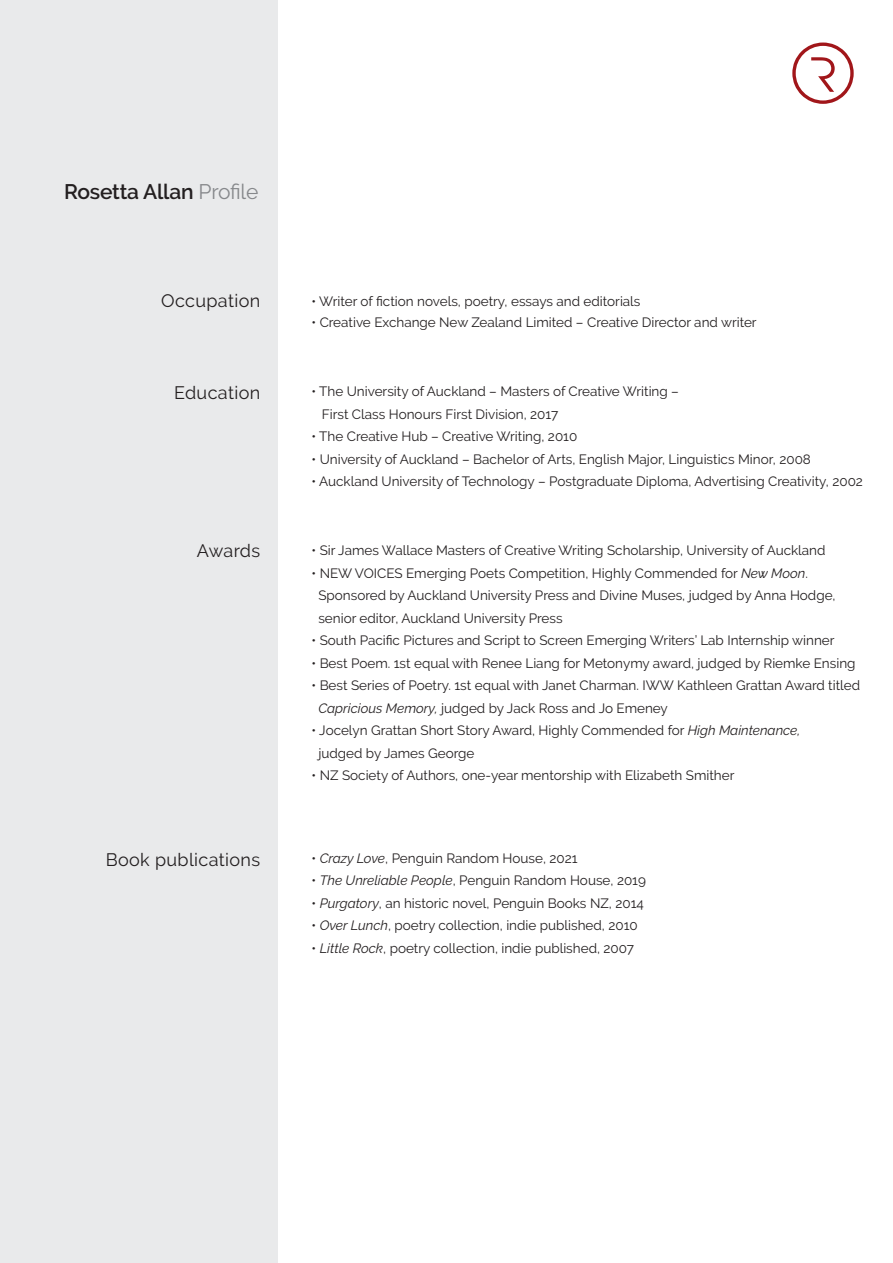
<style>
.page{position:relative;width:893px;height:1263px;background:#fff}
.page>*{position:absolute;margin:0;border:0;box-sizing:border-box;transform-origin:0 0}
.t1{font:600 21px "Raleway";letter-spacing:-.01em;color:#231f20}
.t2{font:18px "Raleway";letter-spacing:.02em;color:#231f20}
.t3{font:13.5px/22.5px "Raleway";color:#231f20}
.s1{font-weight:400;color:#86888b}
.s2{font-style:italic}
</style>
<div class="page">
<div style="left:0;top:0;width:278px;height:1263px;background:#e9eaeb"></div>
<svg style="left:792px;top:43px;width:62px;height:61px"></svg>
<p class="t1" style="left:64px;top:180px;width:196px">Rosetta Allan <span class="s1">Profile</span></p>
<p class="t2" style="left:161px;top:290px;width:101px">Occupation</p>
<p class="t3" style="left:311px;top:290px;width:331px">• Writer of fiction novels, poetry, essays and editorials</p>
<p class="t3" style="left:311px;top:311px;width:447px">• Creative Exchange New Zealand Limited – Creative Director and writer</p>
<p class="t2" style="left:174px;top:382px;width:88px">Education</p>
<p class="t3" style="left:322px;top:380px;width:359px;text-indent:-10px">• The University of Auckland – Masters of Creative Writing –<br>First Class Honours First Division, 2017</p>
<p class="t3" style="left:311px;top:425px;width:267px">• The Creative Hub – Creative Writing, 2010</p>
<p class="t3" style="left:311px;top:448px;width:501px">• University of Auckland – Bachelor of Arts, English Major, Linguistics Minor, 2008</p>
<p class="t3" style="left:311px;top:470px;width:553px">• Auckland University of Technology – Postgraduate Diploma, Advertising Creativity, 2002</p>
<p class="t2" style="left:197px;top:540px;width:65px">Awards</p>
<p class="t3" style="left:311px;top:539px;width:516px">• Sir James Wallace Masters of Creative Writing Scholarship, University of Auckland</p>
<p class="t3" style="left:318px;top:562px;width:519px;text-indent:-7px">• NEW VOICES Emerging Poets Competition, Highly Commended for <span class="s2">New Moon</span>.<br>Sponsored by Auckland University Press and Divine Muses, judged by Anna Hodge, senior editor, Auckland University Press</p>
<p class="t3" style="left:311px;top:629px;width:525px">• South Pacific Pictures and Script to Screen Emerging Writers’ Lab Internship winner</p>
<p class="t3" style="left:311px;top:652px;width:546px">• Best Poem. 1st equal with Renee Liang for Metonymy award, judged by Riemke Ensing</p>
<p class="t3" style="left:318px;top:674px;width:543px;text-indent:-7px">• Best Series of Poetry. 1st equal with Janet Charman. IWW Kathleen Grattan Award titled<br><span class="s2">Capricious Memory,</span> judged by Jack Ross and Jo Emeney</p>
<p class="t3" style="left:318px;top:719px;width:484px;text-indent:-7px">• Jocelyn Grattan Short Story Award, Highly Commended for <span class="s2">High Maintenance, </span>judged by James George</p>
<p class="t3" style="left:311px;top:764px;width:425px">• NZ Society of Authors, one-year mentorship with Elizabeth Smither</p>
<p class="t2" style="left:106px;top:849px;width:156px">Book publications</p>
<p class="t3" style="left:311px;top:847px;width:268px">• <span class="s2">Crazy Love</span>, Penguin Random House, 2021</p>
<p class="t3" style="left:311px;top:869px;width:336px">• <span class="s2">The Unreliable People</span>, Penguin Random House, 2019</p>
<p class="t3" style="left:311px;top:892px;width:334px">• <span class="s2">Purgatory</span>, an historic novel, Penguin Books NZ, 2014</p>
<p class="t3" style="left:311px;top:914px;width:328px">• <span class="s2">Over Lunch</span>, poetry collection, indie published, 2010</p>
<p class="t3" style="left:311px;top:937px;width:324px">• <span class="s2">Little Rock</span>, poetry collection, indie published, 2007</p>
</div>
